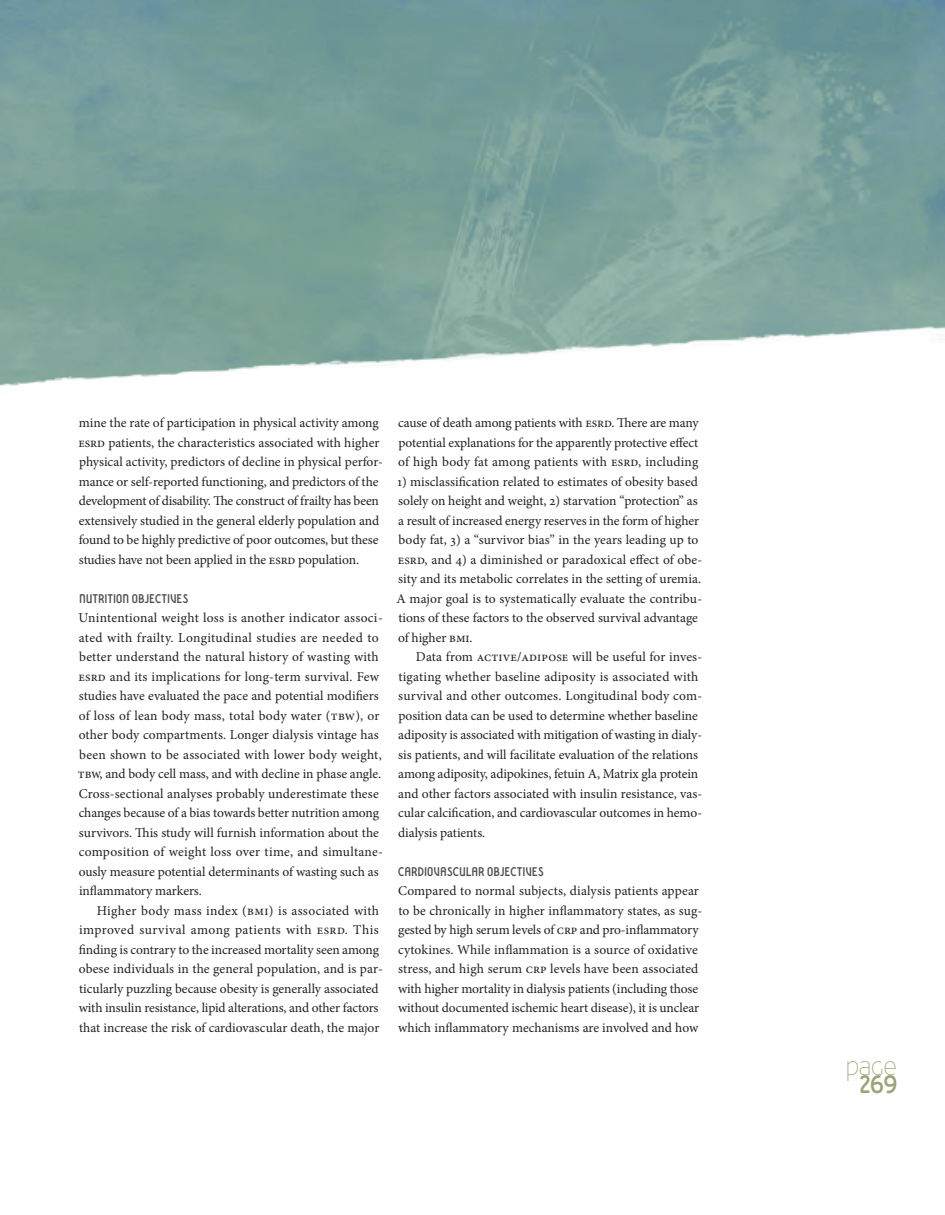
<style>
.page{position:relative;width:945px;height:1215px;background:#fff}
.page>*{position:absolute;margin:0;border:0;box-sizing:border-box;transform-origin:0 0}
.folios___page__R_11{font:200 30px "Wasabi";color:#9ea374}
.folios__pg__R_11{font:700 27px "Wasabi";color:#9ea374}
.app__body_2_11{font:13.5px/19.5px "Minion Pro";color:#231f20}
.app__body_1_11{font:13.5px/19.5px "Minion Pro";letter-spacing:.005em;color:#231f20}
.app__section_headin{font:700 13.5px "Wasabi";letter-spacing:.035em;color:#4b4c4d}
</style>
<div class="page">
<img style="left:0;top:0;width:945px;height:214px">
<img style="left:0;top:214px;width:945px;height:172px">
<p class="app__body_2_11" style="left:78px;top:413px;width:306px">mine the rate of participation in physical activity among ESRD patients, the characteristics associated with higher physical activity, predictors of decline in physical perfor&shy;mance or self-reported functioning, and predictors of the development of disability. The construct of frailty has been extensively studied in the general elderly population and found to be highly predictive of poor outcomes, but these studies have not been applied in the ESRD population.</p>
<p class="app__section_headin" style="left:80px;top:590px;width:110px">NUTRITION OBJECTIVES</p>
<p class="app__body_1_11" style="left:78px;top:608px;width:306px">Unintentional weight loss is another indicator associ&shy;ated with frailty. Longitudinal studies are needed to better understand the natural history of wasting with ESRD and its implications for long-term survival. Few studies have evaluated the pace and potential modifiers of loss of lean body mass, total body water (TBW), or other body compartments. Longer dialysis vintage has been shown to be associated with lower body weight, TBW, and body cell mass, and with decline in phase angle.<br>Cross-sectional analyses probably underestimate these changes because of a bias towards better nutrition among survivors. This study will furnish information about the composition of weight loss over time, and simultane&shy;ously measure potential determinants of wasting such as inflammatory markers.</p>
<p class="app__body_2_11" style="left:79px;top:901px;width:306px;text-indent:18px">Higher body mass index (BMI) is associated with improved survival among patients with ESRD. This finding is contrary to the increased mortality seen among obese individuals in the general population, and is par&shy;ticularly puzzling because obesity is generally associated with insulin resistance, lipid alterations, and other factors that increase the risk of cardiovascular death, the major</p>
<p class="app__body_2_11" style="left:398px;top:413px;width:302px;text-align:justify">cause of death among patients with ESRD. There are many potential explanations for the apparently protective effect of high body fat among patients with ESRD, including</p>
<p class="app__body_2_11" style="left:397px;top:472px;width:307px">1) misclassification related to estimates of obesity based solely on height and weight, 2) starvation “protection” as a result of increased energy reserves in the form of higher body fat, 3) a “survivor bias” in the years leading up to ESRD, and 4) a diminished or paradoxical effect of obe&shy;sity and its metabolic correlates in the setting of uremia.<br>A major goal is to systematically evaluate the contribu&shy;tions of these factors to the observed survival advantage of higher BMI.</p>
<p class="app__body_2_11" style="left:398px;top:647px;width:306px;text-indent:18px">Data from ACTIVE/ADIPOSE will be useful for inves&shy;tigating whether baseline adiposity is associated with survival and other outcomes. Longitudinal body com&shy;position data can be used to determine whether baseline adiposity is associated with mitigation of wasting in dialy&shy;sis patients, and will facilitate evaluation of the relations among adiposity, adipokines, fetuin A, Matrix gla protein and other factors associated with insulin resistance, vas&shy;cular calcification, and cardiovascular outcomes in hemo&shy;dialysis patients.</p>
<p class="app__section_headin" style="left:398px;top:863px;width:147px">CARDIOVASCULAR OBJECTIVES</p>
<p class="app__body_1_11" style="left:398px;top:881px;width:306px">Compared to normal subjects, dialysis patients appear to be chronically in higher inflammatory states, as sug&shy;gested by high serum levels of CRP and pro-inflammatory cytokines. While inflammation is a source of oxidative stress, and high serum CRP levels have been associated with higher mortality in dialysis patients (including those without documented ischemic heart disease), it is unclear which inflammatory mechanisms are involved and how</p>
<p class="folios___page__R_11" style="left:846px;top:1048px;width:53px">page</p>
<p class="folios__pg__R_11" style="left:860px;top:1068px;width:39px">269</p>
</div>
